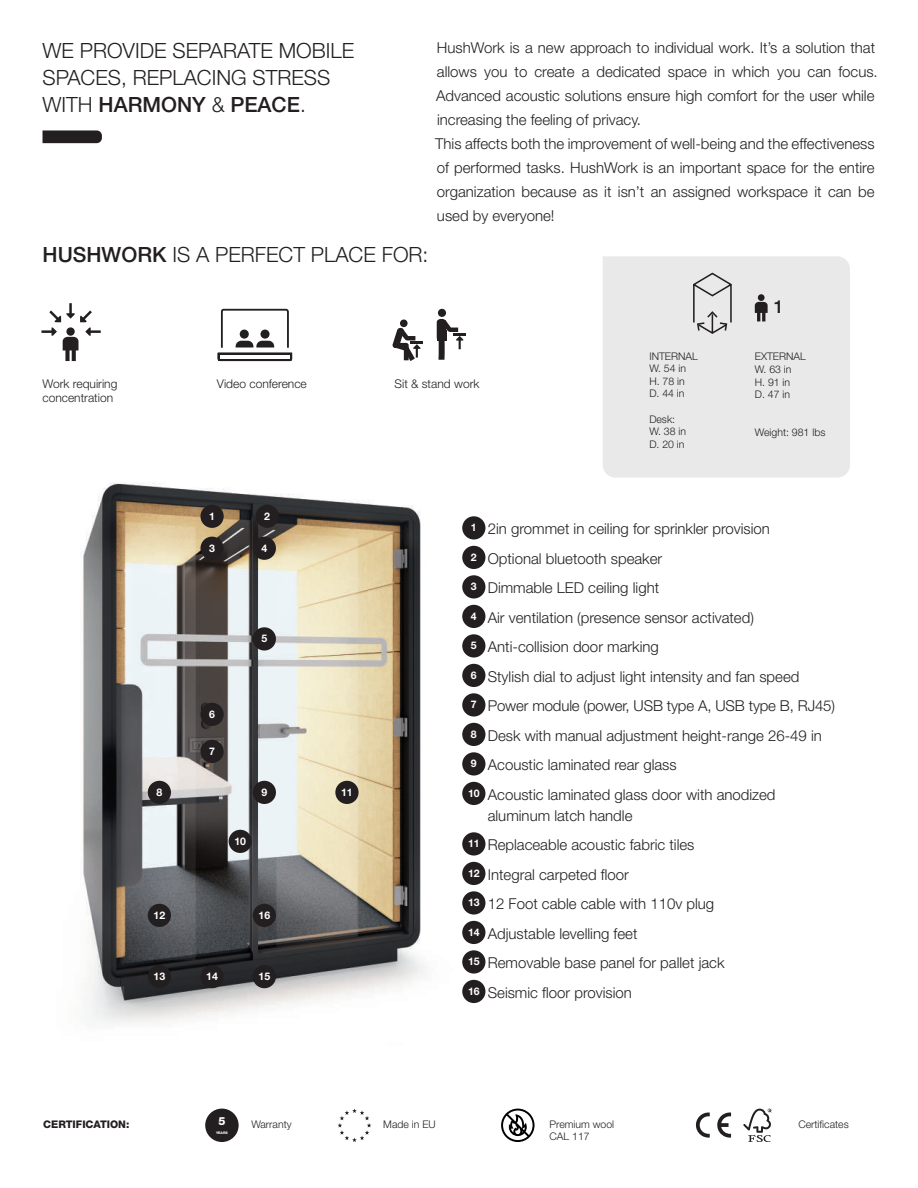
<style>
.page{position:relative;width:918px;height:1188px;background:#fff}
.page>*{position:absolute;margin:0;border:0;box-sizing:border-box;transform-origin:0 0}
.t1{font:300 21px/27px "Helvetica Neue LT Pro";color:#231f20}
.t2{font:500 18px "Helvetica Neue LT Pro";color:#231f20}
.t3{font:300 15px/29.5px "Helvetica Neue LT Pro";color:#231f20}
.t4{font:300 12px "Helvetica Neue LT Pro";color:#231f20}
.t5{font:800 11.1px "Helvetica Neue LT Pro";color:#fff}
.t6{font:300 10.5px/12.6px "Helvetica Neue LT Pro";color:#231f20}
.t7{font:700 10.5px "Helvetica Neue LT Pro";color:#fff}
.t8{font:800 10.5px "Helvetica Neue LT Pro";color:#231f20}
.t9{font:800 3.45px "Helvetica Neue LT Pro";color:#fff}
.s1{font-weight:500}
</style>
<div class="page">
<div style="left:603px;top:256px;width:247px;height:222px;background:#e9e9e9"></div>
<img style="left:80px;top:482px;width:406px;height:542px">
<svg style="left:43px;top:130px;width:59px;height:13px"></svg>
<svg style="left:217px;top:308px;width:76px;height:54px"></svg>
<div style="left:240px;top:330px;width:9px;height:9px;background:#231f20;border-radius:50%"></div>
<svg style="left:41px;top:328px;width:16px;height:8px"></svg>
<svg style="left:85px;top:328px;width:16px;height:8px"></svg>
<svg style="left:67px;top:303px;width:25px;height:19px"></svg>
<svg style="left:49px;top:310px;width:12px;height:12px"></svg>
<svg style="left:63px;top:337px;width:15px;height:24px"></svg>
<div style="left:66px;top:327px;width:9px;height:9px;background:#231f20;border-radius:50%"></div>
<div style="left:438px;top:309px;width:8px;height:8px;background:#231f20;border-radius:50%"></div>
<svg style="left:437px;top:318px;width:29px;height:42px"></svg>
<div style="left:400px;top:320px;width:8px;height:7px;background:#231f20;border-radius:50%"></div>
<svg style="left:392px;top:326px;width:31px;height:35px"></svg>
<svg style="left:692px;top:272px;width:41px;height:63px;background:#cbcbcb"></svg>
<svg style="left:755px;top:302px;width:13px;height:19px"></svg>
<div style="left:758px;top:294px;width:7px;height:7px;background:#231f20;border-radius:50%"></div>
<div style="left:253px;top:627px;width:23px;height:24px;background:#231f20;border-radius:50%"></div>
<div style="left:256px;top:505px;width:23px;height:23px;background:#231f20;border-radius:50%"></div>
<div style="left:200px;top:505px;width:24px;height:23px;background:#231f20;border-radius:50%"></div>
<div style="left:200px;top:537px;width:24px;height:23px;background:#231f20;border-radius:50%"></div>
<div style="left:253px;top:537px;width:23px;height:23px;background:#231f20;border-radius:50%"></div>
<div style="left:200px;top:703px;width:24px;height:23px;background:#231f20;border-radius:50%"></div>
<div style="left:253px;top:781px;width:23px;height:23px;background:#231f20;border-radius:50%"></div>
<div style="left:148px;top:781px;width:23px;height:23px;background:#231f20;border-radius:50%"></div>
<div style="left:229px;top:830px;width:23px;height:23px;background:#231f20;border-radius:50%"></div>
<div style="left:335px;top:781px;width:24px;height:23px;background:#231f20;border-radius:50%"></div>
<div style="left:148px;top:904px;width:23px;height:23px;background:#231f20;border-radius:50%"></div>
<div style="left:148px;top:965px;width:23px;height:23px;background:#231f20;border-radius:50%"></div>
<div style="left:200px;top:965px;width:24px;height:23px;background:#231f20;border-radius:50%"></div>
<div style="left:253px;top:965px;width:23px;height:23px;background:#231f20;border-radius:50%"></div>
<div style="left:253px;top:904px;width:23px;height:23px;background:#231f20;border-radius:50%"></div>
<div style="left:200px;top:740px;width:24px;height:23px;background:#231f20;border-radius:50%"></div>
<div style="left:462px;top:516px;width:23px;height:24px;background:#231f20;border-radius:50%"></div>
<div style="left:462px;top:546px;width:23px;height:23px;background:#231f20;border-radius:50%"></div>
<div style="left:462px;top:575px;width:23px;height:24px;background:#231f20;border-radius:50%"></div>
<div style="left:462px;top:605px;width:23px;height:23px;background:#231f20;border-radius:50%"></div>
<div style="left:462px;top:634px;width:23px;height:24px;background:#231f20;border-radius:50%"></div>
<div style="left:462px;top:664px;width:23px;height:23px;background:#231f20;border-radius:50%"></div>
<div style="left:462px;top:693px;width:23px;height:24px;background:#231f20;border-radius:50%"></div>
<div style="left:462px;top:723px;width:23px;height:23px;background:#231f20;border-radius:50%"></div>
<div style="left:462px;top:752px;width:23px;height:24px;background:#231f20;border-radius:50%"></div>
<div style="left:462px;top:782px;width:23px;height:23px;background:#231f20;border-radius:50%"></div>
<div style="left:462px;top:832px;width:23px;height:24px;background:#231f20;border-radius:50%"></div>
<div style="left:462px;top:862px;width:23px;height:23px;background:#231f20;border-radius:50%"></div>
<div style="left:462px;top:891px;width:23px;height:24px;background:#231f20;border-radius:50%"></div>
<div style="left:462px;top:921px;width:23px;height:23px;background:#231f20;border-radius:50%"></div>
<div style="left:462px;top:950px;width:23px;height:24px;background:#231f20;border-radius:50%"></div>
<div style="left:462px;top:980px;width:23px;height:23px;background:#231f20;border-radius:50%"></div>
<div style="left:205px;top:1109px;width:34px;height:33px;background:#231f20;border-radius:50%"></div>
<svg style="left:338px;top:1109px;width:33px;height:33px"></svg>
<svg style="left:501px;top:1109px;width:34px;height:33px"></svg>
<svg style="left:717px;top:1113px;width:14px;height:25px"></svg>
<svg style="left:696px;top:1113px;width:14px;height:25px"></svg>
<svg style="left:743px;top:1109px;width:29px;height:33px"></svg>
<h1 class="t1" style="left:43px;top:36px;width:313px">WE PROVIDE SEPARATE MOBILE<br>SPACES, REPLACING STRESS<br>WITH <span class="s1">HARMONY</span> &amp; <span class="s1">PEACE</span>.</h1>
<p class="t3" style="left:435px;top:36px;width:444px;line-height:24px">HushWork is a new approach to individual work. It’s a solution that allows you to create a dedicated space in which you can focus.<br>Advanced acoustic solutions ensure high comfort for the user while increasing the feeling of privacy.<br>This affects both the improvement of well-being and the effectiveness of performed tasks. HushWork is an important space for the entire organization because as it isn’t an assigned workspace it can be used by everyone!</p>
<h1 class="t1" style="left:43px;top:241px;width:387px"><span class="s1">HUSHWORK</span> IS A PERFECT PLACE FOR:</h1>
<p class="t2" style="left:774px;top:296px;width:12px">1</p>
<p class="t4" style="left:43px;top:376px;width:76px">Work requiring</p>
<p class="t4" style="left:217px;top:376px;width:91px">Video conference</p>
<p class="t4" style="left:395px;top:376px;width:86px">Sit &amp; stand work</p>
<p class="t4" style="left:43px;top:391px;width:72px">concentration</p>
<p class="t6" style="left:649px;top:349px;width:50px">INTERNAL<br>W. 54 in<br>H. 78 in<br>D. 44 in</p>
<p class="t6" style="left:649px;top:412px;width:38px">Desk:<br>W. 38 in<br>D. 20 in</p>
<p class="t6" style="left:755px;top:350px;width:52px">EXTERNAL<br>W. 63 in<br>H. 91 in<br>D. 47 in</p>
<p class="t6" style="left:755px;top:426px;width:72px">Weight: 981 lbs</p>
<p class="t7" style="left:209px;top:510px;width:7px">1</p>
<p class="t7" style="left:264px;top:510px;width:7px">2</p>
<p class="t7" style="left:209px;top:541px;width:7px">3</p>
<p class="t7" style="left:261px;top:541px;width:7px">4</p>
<p class="t7" style="left:209px;top:708px;width:7px">6</p>
<p class="t7" style="left:209px;top:745px;width:7px">7</p>
<p class="t7" style="left:261px;top:632px;width:7px">5</p>
<p class="t7" style="left:156px;top:786px;width:7px">8</p>
<p class="t7" style="left:261px;top:786px;width:7px">9</p>
<p class="t7" style="left:154px;top:909px;width:13px">12</p>
<p class="t7" style="left:234px;top:835px;width:13px">10</p>
<p class="t7" style="left:259px;top:909px;width:13px">16</p>
<p class="t7" style="left:154px;top:970px;width:13px">13</p>
<p class="t7" style="left:206px;top:970px;width:13px">14</p>
<p class="t7" style="left:259px;top:970px;width:13px">15</p>
<p class="t8" style="left:43px;top:1118px;width:88px">CERTIFICATION:</p>
<p class="t5" style="left:218px;top:1114px;width:9px">5</p>
<p class="t6" style="left:251px;top:1117px;width:42px">Warranty</p>
<p class="t9" style="left:216px;top:1131px;width:13px">YEARS</p>
<p class="t7" style="left:341px;top:786px;width:13px">11</p>
<p class="t3" style="left:468px;top:514px;width:368px"><sup>1</sup> 2in grommet in ceiling for sprinkler provision<br><sup>2</sup> Optional bluetooth speaker<br><sup>3</sup> Dimmable LED ceiling light<br><sup>4</sup> Air ventilation (presence sensor activated)<br><sup>5</sup> Anti-collision door marking<br><sup>6</sup> Stylish dial to adjust light intensity and fan speed<br><sup>7</sup> Power module (power, USB type A, USB type B, RJ45)<br><sup>8</sup> Desk with manual adjustment height-range 26-49 in<br><sup>9</sup> Acoustic laminated rear glass<br><sup>10</sup> Acoustic laminated glass door with anodized</p>
<p class="t3" style="left:468px;top:800px;width:258px;text-indent:20px">aluminum latch handle<br><sup>11</sup> Replaceable acoustic fabric tiles<br><sup>12</sup> Integral carpeted floor<br><sup>13</sup> 12 Foot cable cable with 110v plug<br><sup>14</sup> Adjustable levelling feet<br><sup>15</sup> Removable base panel for pallet jack<br><sup>16</sup> Seismic floor provision</p>
<p class="t6" style="left:383px;top:1117px;width:54px">Made in EU</p>
<p class="t6" style="left:550px;top:1117px;width:66px">Premium wool<br>CAL 117</p>
<p class="t6" style="left:798px;top:1117px;width:52px">Certificates</p>
</div>
